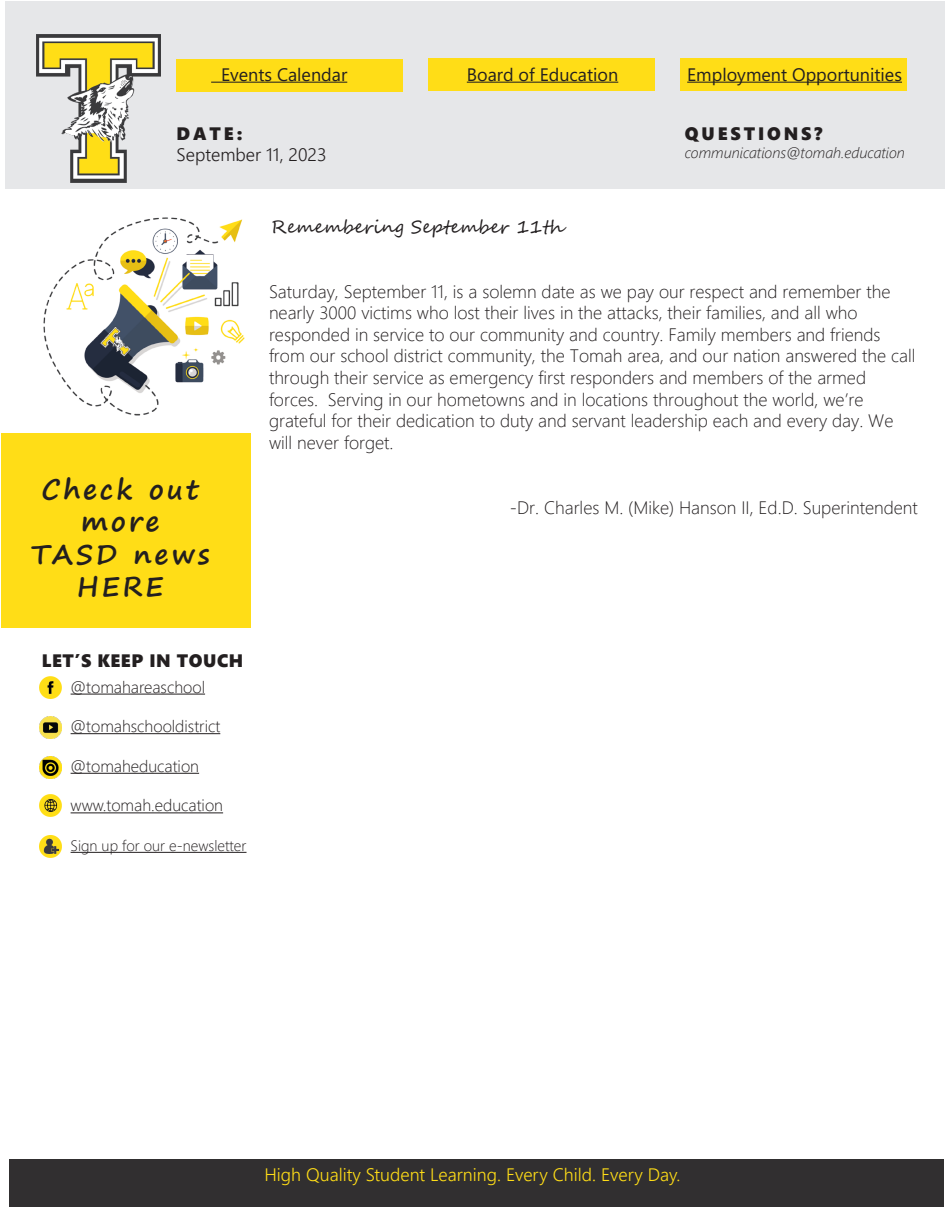
<style>
.page{position:relative;width:945px;height:1215px;background:#fff}
.page>*{position:absolute;margin:0;border:0;box-sizing:border-box;transform-origin:0 0}
.t1{font:700 27px/32.4px "Segoe Print";letter-spacing:.105em;color:#231f20;text-align:center}
.t2{font:300 18px/21.6px "Segoe UI";color:#231f20}
.t3{font:18px "Segoe UI";color:#231f20}
.t4{font:300 18px "Segoe UI";color:#ffdd17}
.t5{font:18px "Segoe Script";color:#231f20}
.t6{font:300 18px/20.5px "Segoe UI";color:#231f20}
.t7{font:18px "Segoe UI Black";letter-spacing:.03em;color:#231f20}
.t8{font:18px "Segoe UI Black";letter-spacing:.16em;color:#231f20}
.t9{font:300 16.5px "Segoe UI";color:#231f20}
.t10{font:italic 300 15px "Segoe UI";color:#231f20}
.t11{font:300 15px "Segoe UI";color:#231f20}
.s1{font-family:"Segoe UI Black";font-weight:400}
</style>
<div class="page">
<hr style="left:50px;top:110px;width:895px;height:1px;background:#231f20">
<div style="left:2px;top:433px;width:249px;height:194px;background:#ffdd17"></div>
<div style="left:9px;top:1160px;width:934px;height:47px;background:#312f30"></div>
<div style="left:5px;top:1px;width:939px;height:187px;background:#e6e7e9"></div>
<img style="left:39px;top:676px;width:23px;height:22px">
<img style="left:39px;top:716px;width:23px;height:22px">
<img style="left:39px;top:794px;width:23px;height:22px">
<img style="left:39px;top:756px;width:23px;height:23px">
<img style="left:39px;top:835px;width:23px;height:22px">
<hr style="left:71px;top:694px;width:134px;height:1px;background:#231f20">
<hr style="left:71px;top:733px;width:149px;height:1px;background:#231f20">
<hr style="left:71px;top:773px;width:128px;height:1px;background:#231f20">
<hr style="left:71px;top:812px;width:152px;height:1px;background:#231f20">
<hr style="left:71px;top:852px;width:176px;height:1px;background:#231f20">
<div style="left:176px;top:59px;width:226px;height:33px;background:#ffdd17"></div>
<div style="left:428px;top:58px;width:226px;height:33px;background:#ffdd17"></div>
<div style="left:680px;top:58px;width:227px;height:33px;background:#ffdd17"></div>
<img style="left:43px;top:217px;width:202px;height:199px">
<hr style="left:211px;top:82px;width:136px;height:1px;background:#231f20">
<hr style="left:467px;top:82px;width:151px;height:1px;background:#231f20">
<hr style="left:687px;top:82px;width:215px;height:1px;background:#231f20">
<img style="left:36px;top:34px;width:124px;height:149px">
<p class="t3" style="left:221px;top:57px;width:128px">Events Calendar</p>
<p class="t3" style="left:467px;top:57px;width:153px">Board of Education</p>
<p class="t3" style="left:687px;top:57px;width:216px">Employment Opportunities</p>
<p class="t6" style="left:177px;top:122px;width:151px"><span class="s1">DATE:<br></span>September 11, 2023</p>
<p class="t5" style="left:271px;top:212px;width:294px">Remembering September 11th</p>
<p class="t8" style="left:685px;top:121px;width:139px">QUESTIONS?</p>
<p class="t10" style="left:685px;top:139px;width:222px">communications@tomah.education</p>
<p class="t1" style="left:31px;top:472px;width:180px">Check out more<br>TASD news<br>HERE</p>
<p class="t7" style="left:42px;top:647px;width:203px">LET’S KEEP IN TOUCH</p>
<p class="t9" style="left:71px;top:671px;width:136px">@tomahareaschool</p>
<p class="t9" style="left:71px;top:711px;width:151px">@tomahschooldistrict</p>
<p class="t9" style="left:71px;top:750px;width:130px">@tomaheducation</p>
<p class="t9" style="left:71px;top:790px;width:154px">www.tomah.education</p>
<p class="t11" style="left:71px;top:832px;width:177px">Sign up for our e-newsletter</p>
<p class="t2" style="left:269px;top:279px;width:648px">Saturday, September 11, is a solemn date as we pay our respect and remember the nearly 3000 victims who lost their lives in the attacks, their families, and all who responded in service to our community and country. Family members and friends from our school district community, the Tomah area, and our nation answered the call through their service as emergency first responders and members of the armed forces. Serving in our hometowns and in locations throughout the world, we’re grateful for their dedication to duty and servant leadership each and every day. We will never forget.</p>
<p class="t2" style="left:510px;top:495px;width:410px">-Dr. Charles M. (Mike) Hanson II, Ed.D. Superintendent</p>
<p class="t4" style="left:264px;top:1158px;width:418px">High Quality Student Learning. Every Child. Every Day.</p>
</div>
